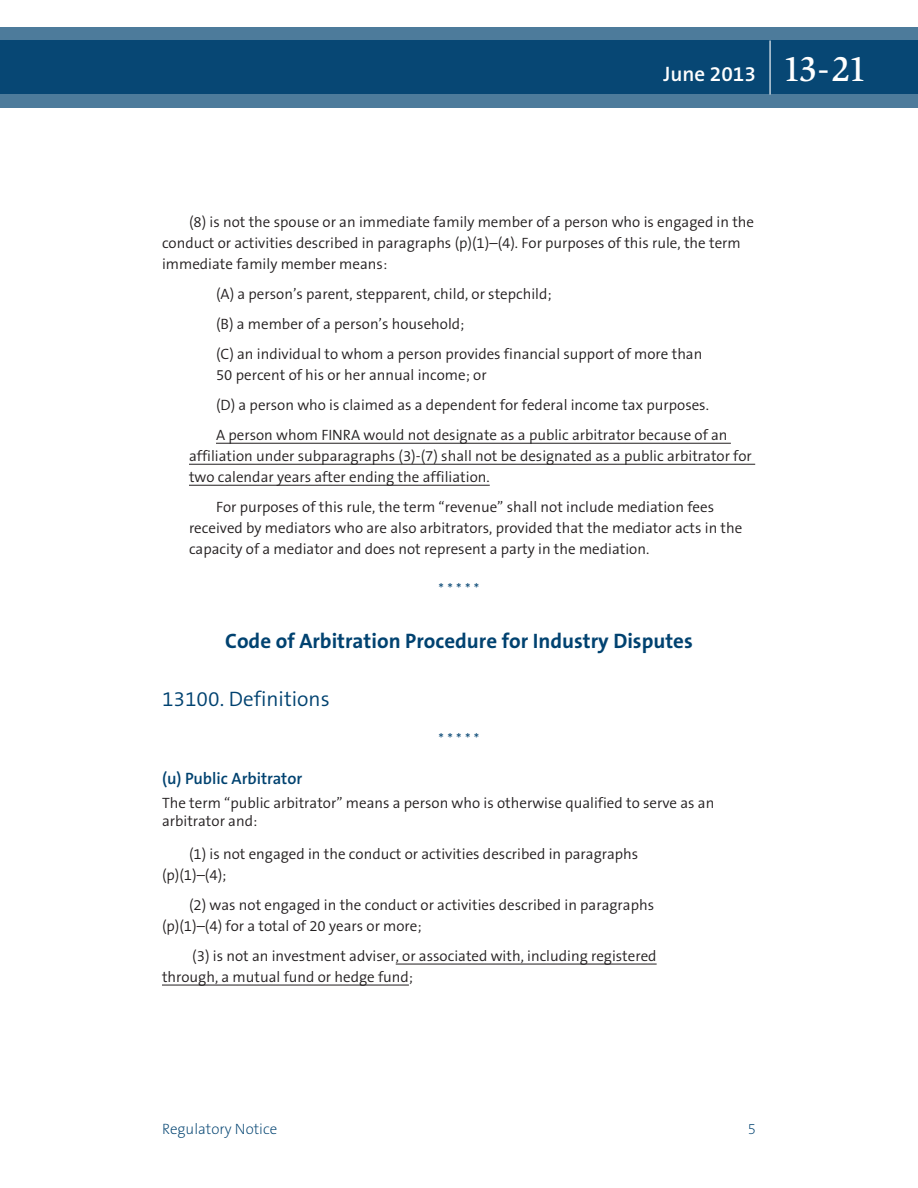
<style>
.page{position:relative;width:918px;height:1188px;background:#fff}
.page>*{position:absolute;margin:0;border:0;box-sizing:border-box;transform-origin:0 0}
.attach_head{font:700 21px "The Sans B7";color:#004270}
.attach_text_head{font:300 21px "The Sans B4";color:#004270}
.t1{font:600 21px "The Sans B6";color:#fff}
.attach_text_subhead{font:600 16.5px "The Sans B6";color:#004270}
.attach_2_indent{font:300 15px/21px "The Sans B4";color:#231f20}
.attach_1_indent{font:300 15px/21px "The Sans B4";color:#231f20}
.text{font:300 15px/18px "The Sans B4";color:#231f20}
.t2{font:200 15px "The Sans B2";color:#004270}
.attach_stars{font:300 15px "The Sans B4";color:#004270}
.s1{font-family:"Slimbach LT";font-weight:500;font-size:36px}
</style>
<div class="page">
<svg style="left:0;top:27px;width:918px;height:81px;background:#1e5881"></svg>
<hr style="left:770px;top:40px;width:1px;height:54px;background:#fff">
<hr style="left:216px;top:443px;width:515px;height:1px;background:#231f20">
<hr style="left:189px;top:464px;width:566px;height:1px;background:#231f20">
<hr style="left:189px;top:485px;width:301px;height:1px;background:#231f20">
<hr style="left:396px;top:964px;width:261px;height:1px;background:#231f20">
<hr style="left:162px;top:985px;width:247px;height:1px;background:#231f20">
<h1 class="t1" style="left:663px;top:62px;width:205px">June 2013 <span class="s1">13-21</span></h1>
<p class="attach_1_indent" style="left:162px;top:212px;width:594px;text-indent:27px">(8) is not the spouse or an immediate family member of a person who is engaged in the conduct or activities described in paragraphs (p)(1)–(4). For purposes of this rule, the term immediate family member means:</p>
<p class="attach_2_indent" style="left:216px;top:284px;width:337px">(A) a person’s parent, stepparent, child, or stepchild;</p>
<p class="attach_2_indent" style="left:216px;top:314px;width:250px">(B) a member of a person’s household;</p>
<p class="attach_2_indent" style="left:216px;top:344px;width:488px">(C) an individual to whom a person provides financial support of more than<br>50 percent of his or her annual income; or</p>
<p class="attach_2_indent" style="left:216px;top:395px;width:495px">(D) a person who is claimed as a dependent for federal income tax purposes.</p>
<p class="attach_2_indent" style="left:189px;top:425px;width:564px;text-indent:27px">A person whom FINRA would not designate as a public arbitrator because of an affiliation under subparagraphs (3)-(7) shall not be designated as a public arbitrator for two calendar years after ending the affiliation.</p>
<p class="attach_2_indent" style="left:189px;top:497px;width:555px;text-indent:27px">For purposes of this rule, the term “revenue” shall not include mediation fees received by mediators who are also arbitrators, provided that the mediator acts in the capacity of a mediator and does not represent a party in the mediation.</p>
<p class="attach_stars" style="left:439px;top:581px;width:42px">* * * * *</p>
<p class="attach_head" style="left:225px;top:630px;width:469px">Code of Arbitration Procedure for Industry Disputes</p>
<p class="attach_text_head" style="left:162px;top:688px;width:169px">13100. Definitions</p>
<p class="attach_stars" style="left:439px;top:731px;width:42px">* * * * *</p>
<p class="attach_text_subhead" style="left:162px;top:769px;width:142px">(u) Public Arbitrator</p>
<p class="text" style="left:162px;top:794px;width:554px">The term “public arbitrator” means a person who is otherwise qualified to serve as an arbitrator and:</p>
<p class="attach_1_indent" style="left:162px;top:844px;width:478px;text-indent:27px">(1) is not engaged in the conduct or activities described in paragraphs (p)(1)–(4);</p>
<p class="attach_1_indent" style="left:162px;top:895px;width:494px;text-indent:27px">(2) was not engaged in the conduct or activities described in paragraphs (p)(1)–(4) for a total of 20 years or more;</p>
<p class="attach_1_indent" style="left:162px;top:946px;width:496px;text-indent:30px">(3) is not an investment adviser, or associated with, including registered through, a mutual fund or hedge fund;</p>
<p class="t2" style="left:162px;top:1121px;width:117px">Regulatory Notice</p>
<p class="t2" style="left:748px;top:1121px;width:10px">5</p>
</div>
